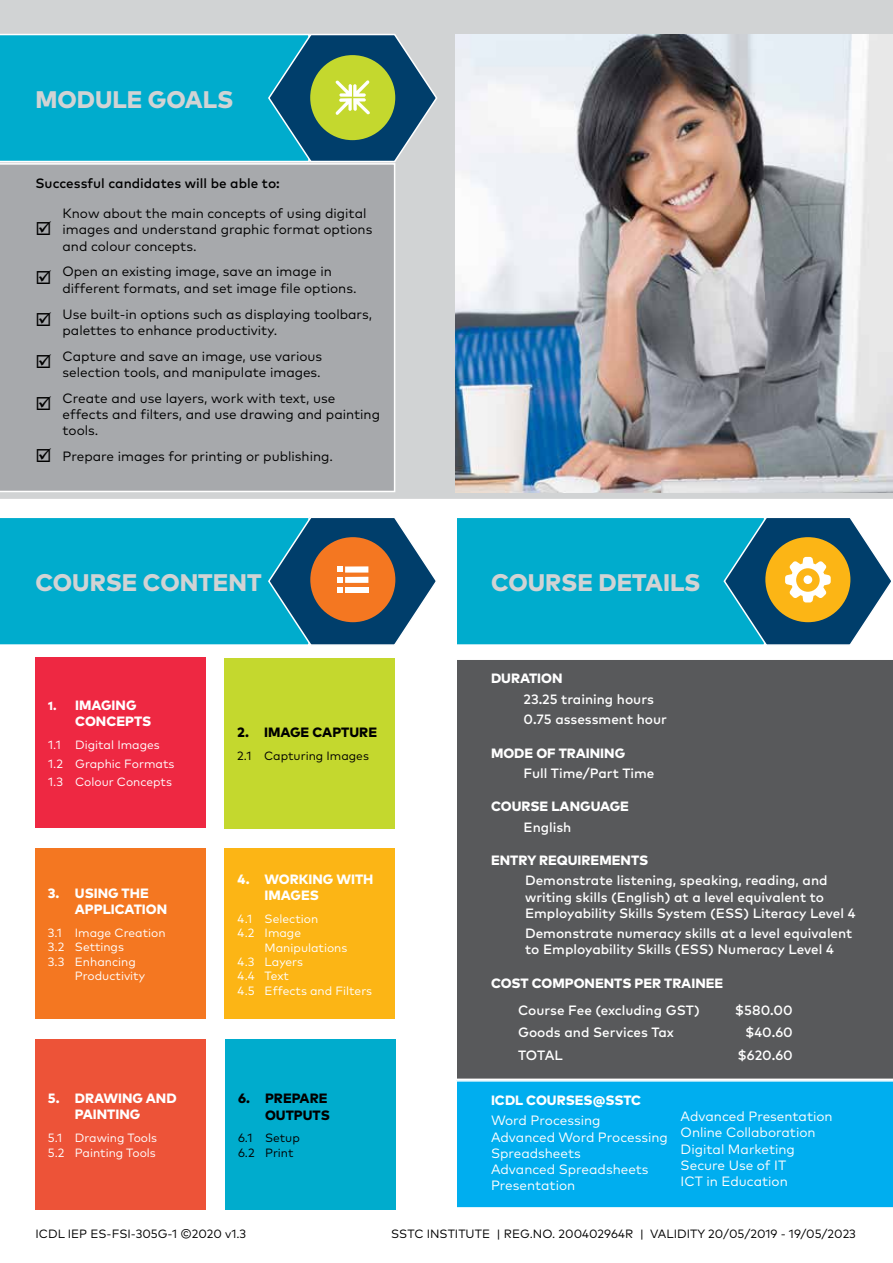
<style>
.page{position:relative;width:893px;height:1263px;background:#fff}
.page>*{position:absolute;margin:0;border:0;box-sizing:border-box;transform-origin:0 0}
.t1{font:800 24px "Mark Pro";color:#d1d3d4}
.t2{font:13.5px/16.2px "Mark Pro";color:#000}
.t3{font:500 13.5px/16.2px "Mark Pro";color:#fff}
.t4{font:800 13.5px/16.2px "Mark Pro";color:#fff}
.t5{font:13.5px/16.2px "Mark Pro";color:#fff}
.t6{font:500 13.5px "Mark Pro";color:#000}
.t7{font:800 13.5px/16.2px "Mark Pro";color:#000;text-align:right}
.t8{font:12px/14.4px "Mark Pro";color:#fff}
.t9{font:12px/14.4px "Mark Pro";color:#000}
.s1{font-size:12px}
</style>
<div class="page">
<div style="left:456px;top:1080px;width:437px;height:128px;background:#00aeef"></div>
<div style="left:0;top:0;width:893px;height:499px;background:#d1d3d4"></div>
<div style="left:0;top:163px;width:395px;height:329px;background:#a7a9ac"></div>
<div style="left:456px;top:517px;width:309px;height:128px;background:#00accd"></div>
<div style="left:455px;top:516px;width:310px;height:130px;border:2px solid #fff"></div>
<div style="left:457px;top:660px;width:436px;height:419px;background:#58595b"></div>
<img style="left:455px;top:35px;width:438px;height:457px">
<svg style="left:0;top:517px;width:436px;height:128px;background:#2798ae"></svg>
<div style="left:345px;top:566px;width:23px;height:7px;background:#fff"></div>
<div style="left:345px;top:587px;width:23px;height:6px;background:#fff"></div>
<div style="left:345px;top:577px;width:23px;height:6px;background:#fff"></div>
<svg style="left:723px;top:516px;width:168px;height:130px"></svg>
<svg style="left:0;top:32px;width:438px;height:131px;background:#2aa3b0"></svg>
<div style="left:35px;top:658px;width:171px;height:170px;background:#ee2842"></div>
<div style="left:35px;top:1039px;width:170px;height:170px;background:#ed5338"></div>
<div style="left:35px;top:848px;width:170px;height:171px;background:#f47721"></div>
<div style="left:225px;top:1040px;width:170px;height:170px;background:#00accd"></div>
<div style="left:224px;top:658px;width:171px;height:170px;background:#c4d82e"></div>
<div style="left:225px;top:849px;width:170px;height:170px;background:#fcb515"></div>
<svg style="left:37px;top:221px;width:14px;height:14px"></svg>
<h1 class="t1" style="left:36px;top:81px;width:199px">MODULE GOALS</h1>
<p class="t6" style="left:36px;top:173px;width:246px">Successful candidates will be able to:</p>
<p class="t2" style="left:63px;top:204px;width:311px">Know about the main concepts of using digital images and understand graphic format options and colour concepts.</p>
<p class="t2" style="left:63px;top:262px;width:296px;text-indent:-27px">☑ Open an existing image, save an image in different formats, and set image file options.</p>
<p class="t2" style="left:63px;top:305px;width:311px;text-indent:-27px">☑ Use built-in options such as displaying toolbars, palettes to enhance productivity.</p>
<p class="t2" style="left:36px;top:347px;width:288px;text-align:right">☑ Capture and save an image, use various selection tools, and manipulate images.</p>
<p class="t2" style="left:63px;top:389px;width:319px;text-indent:-27px">☑ Create and use layers, work with text, use effects and filters, and use drawing and painting tools.</p>
<p class="t2" style="left:36px;top:447px;width:299px">☑ Prepare images for printing or publishing.</p>
<h1 class="t1" style="left:36px;top:564px;width:228px">COURSE CONTENT</h1>
<p class="t4" style="left:75px;top:696px;width:78px;text-indent:-27px"><span class="s1">1.</span> IMAGING<br>CONCEPTS</p>
<p class="t8" style="left:48px;top:734px;width:128px;line-height:18.6px">1.1 Digital Images<br>1.2 Graphic Formats<br>1.3 Colour Concepts</p>
<p class="t4" style="left:75px;top:884px;width:94px;text-indent:-27px">3. USING THE<br>APPLICATION</p>
<p class="t8" style="left:48px;top:924px;width:119px">3.1 Image Creation</p>
<p class="t8" style="left:48px;top:939px;width:78px">3.2 Settings</p>
<p class="t8" style="left:48px;top:953px;width:89px">3.3 Enhancing</p>
<p class="t8" style="left:75px;top:968px;width:72px">Productivity</p>
<p class="t4" style="left:75px;top:1089px;width:103px;text-indent:-27px">5. DRAWING AND<br>PAINTING</p>
<p class="t8" style="left:48px;top:1130px;width:111px">5.1 Drawing Tools<br>5.2 Painting Tools</p>
<p class="t7" style="left:237px;top:723px;width:141px">2. IMAGE CAPTURE</p>
<p class="t9" style="left:237px;top:747px;width:133px">2.1 Capturing Images</p>
<p class="t4" style="left:265px;top:870px;width:110px;text-indent:-27px">4. WORKING WITH<br>IMAGES</p>
<p class="t8" style="left:238px;top:910px;width:82px">4.1 Selection<br>4.2 Image</p>
<p class="t8" style="left:238px;top:939px;width:136px;text-indent:27px">Manipulations<br>4.3 Layers<br>4.4 Text<br>4.5 Effects and Filters</p>
<p class="t7" style="left:238px;top:1089px;width:93px">6. PREPARE<br>OUTPUTS</p>
<p class="t9" style="left:238px;top:1130px;width:63px">6.1 Setup<br>6.2 Print</p>
<h1 class="t1" style="left:491px;top:564px;width:211px">COURSE DETAILS</h1>
<p class="t4" style="left:491px;top:669px;width:73px">DURATION</p>
<p class="t3" style="left:523px;top:688px;width:145px;line-height:20.4px">23.25 training hours<br>0.75 assessment hour</p>
<p class="t4" style="left:491px;top:743px;width:136px">MODE OF TRAINING</p>
<p class="t3" style="left:523px;top:764px;width:132px">Full Time/Part Time</p>
<p class="t4" style="left:491px;top:797px;width:139px">COURSE LANGUAGE</p>
<p class="t3" style="left:523px;top:818px;width:49px">English</p>
<p class="t4" style="left:491px;top:851px;width:159px">ENTRY REQUIREMENTS</p>
<p class="t3" style="left:525px;top:871px;width:332px">Demonstrate listening, speaking, reading, and writing skills (English) at a level equivalent to<br>Employability Skills System (ESS) Literacy Level 4</p>
<p class="t3" style="left:525px;top:924px;width:329px">Demonstrate numeracy skills at a level equivalent to Employability Skills (ESS) Numeracy Level 4</p>
<p class="t4" style="left:491px;top:973px;width:234px">COST COMPONENTS PER TRAINEE</p>
<p class="t3" style="left:518px;top:1000px;width:183px">Course Fee (excluding GST)</p>
<p class="t3" style="left:735px;top:1000px;width:60px">$580.00</p>
<p class="t3" style="left:518px;top:1023px;width:157px">Goods and Services Tax</p>
<p class="t3" style="left:745px;top:1023px;width:49px">$40.60</p>
<p class="t3" style="left:518px;top:1046px;width:46px">TOTAL</p>
<p class="t3" style="left:737px;top:1046px;width:57px">$620.60</p>
<p class="t4" style="left:491px;top:1091px;width:152px">ICDL COURSES@SSTC</p>
<p class="t5" style="left:491px;top:1111px;width:178px">Word Processing<br>Advanced Word Processing<br>Spreadsheets<br>Advanced Spreadsheets<br>Presentation</p>
<p class="t5" style="left:681px;top:1107px;width:154px">Advanced Presentation<br>Online Collaboration<br>Digital Marketing<br>Secure Use of IT<br>ICT in Education</p>
<p class="t9" style="left:36px;top:1225px;width:212px">ICDL IEP ES-FSI-305G-1 ©2020 v1.3</p>
<p class="t9" style="left:391px;top:1225px;width:466px">SSTC INSTITUTE | REG.NO. 200402964R | VALIDITY 20/05/2019 - 19/05/2023</p>
</div>
